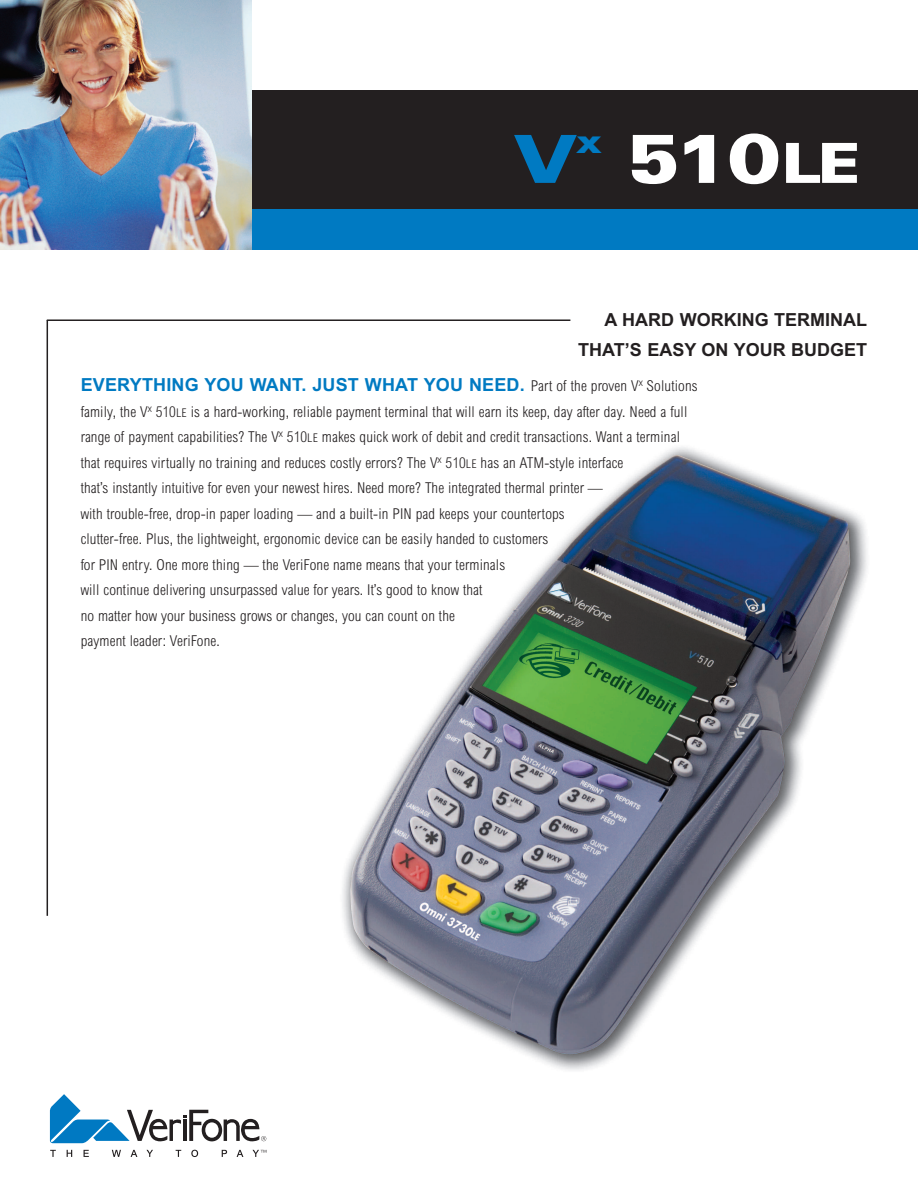
<style>
.page{position:relative;width:918px;height:1188px;background:#fff}
.page>*{position:absolute;margin:0;border:0;box-sizing:border-box;transform-origin:0 0}
.t1{font:900 72px "Universal";color:#fff}
.t2{font:700 18px "Arial";letter-spacing:.01em;color:#007ac2}
.t3{font:700 18px/30px "Arial";color:#231f20;text-align:right}
.t4{font:300 condensed 15px/25.5px "Arial";letter-spacing:.01em;color:#231f20}
.s1{color:#007ac2}
.s2{font-size:60px}
.s3{font-weight:300;font-stretch:condensed;font-size:15px;color:#231f20}
.s4{font-size:12px}
</style>
<div class="page">
<img style="left:342px;top:447px;width:525px;height:623px">
<div style="left:0;top:90px;width:918px;height:121px;background:#231f20"></div>
<div style="left:0;top:209px;width:918px;height:40px;background:#007ac2"></div>
<img style="left:0;top:0;width:252px;height:249px">
<svg style="left:50px;top:1150px;width:6px;height:7px"></svg>
<svg style="left:67px;top:1150px;width:5px;height:7px"></svg>
<svg style="left:84px;top:1150px;width:5px;height:7px"></svg>
<svg style="left:112px;top:1150px;width:9px;height:7px"></svg>
<svg style="left:131px;top:1150px;width:6px;height:7px"></svg>
<svg style="left:146px;top:1150px;width:7px;height:7px"></svg>
<svg style="left:176px;top:1150px;width:5px;height:7px"></svg>
<svg style="left:191px;top:1150px;width:7px;height:7px"></svg>
<svg style="left:222px;top:1150px;width:5px;height:7px"></svg>
<svg style="left:237px;top:1150px;width:6px;height:7px"></svg>
<svg style="left:253px;top:1150px;width:13px;height:7px"></svg>
<svg style="left:50px;top:1094px;width:216px;height:49px"></svg>
<hr style="left:47px;top:320px;width:1px;height:596px;background:#231f20">
<hr style="left:47px;top:319px;width:523px;height:2px;background:#231f20">
<h1 class="t1" style="left:515px;top:117px;width:345px"><span class="s1">V</span><sup>x</sup> 510<span class="s2">LE</span></h1>
<p class="t3" style="left:578px;top:304px;width:291px">A HARD WORKING TERMINAL<br>THAT’S EASY ON YOUR BUDGET</p>
<p class="t2" style="left:81px;top:375px;width:619px">EVERYTHING YOU WANT. JUST WHAT YOU NEED. <span class="s3">Part of the proven V</span><sup>x</sup> <span class="s3">Solutions</span></p>
<p class="t4" style="left:81px;top:400px;width:608px">family, the V<sup>x</sup> 510<span class="s4">LE</span> is a hard-working, reliable payment terminal that will earn its keep, day after day. Need a full range of payment capabilities? The V<sup>x</sup> 510<span class="s4">LE</span> makes quick work of debit and credit transactions. Want a terminal that requires virtually no training and reduces costly errors? The V<sup>x</sup> 510<span class="s4">LE</span> has an ATM-style interface<br>that’s instantly intuitive for even your newest hires. Need more? The integrated thermal printer —<br>with trouble-free, drop-in paper loading — and a built-in PIN pad keeps your countertops<br>clutter-free. Plus, the lightweight, ergonomic device can be easily handed to customers<br>for PIN entry. One more thing — the VeriFone name means that your terminals<br>will continue delivering unsurpassed value for years. It’s good to know that<br>no matter how your business grows or changes, you can count on the<br>payment leader: VeriFone.</p>
</div>
